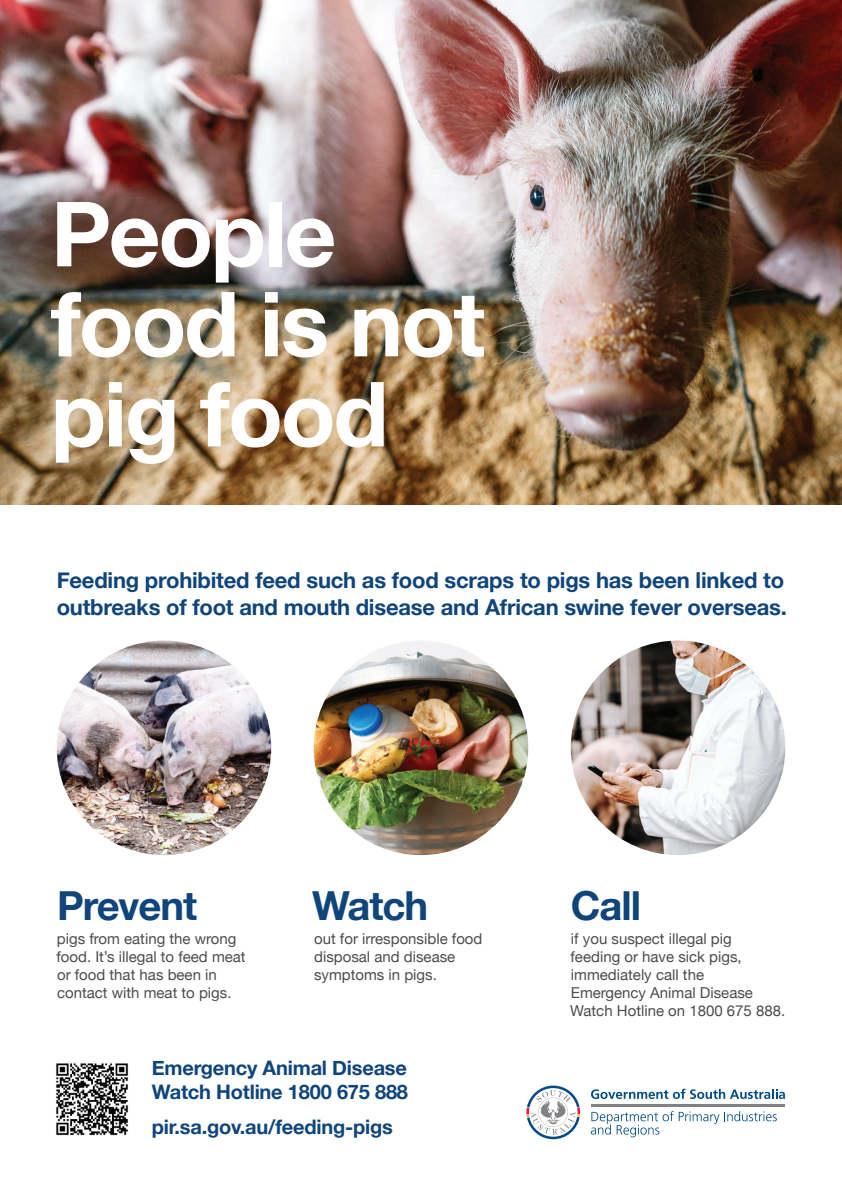
<style>
.page{position:relative;width:842px;height:1191px;background:#fff}
.page>*{position:absolute;margin:0;border:0;box-sizing:border-box;transform-origin:0 0}
.t1{font:700 90px "Helvetica Neue";letter-spacing:-.025em;color:#fff}
.t2{font:700 40px "Helvetica Neue";letter-spacing:-.025em;color:#0f457b}
.t3{font:700 22px/27px "Helvetica Neue";letter-spacing:-.01em;color:#0f457b}
.t4{font:700 20px "Helvetica Neue";letter-spacing:-.01em;color:#0f457b}
.t5{font:15px/18px "Helvetica Neue";color:#4b4c4d}
</style>
<div class="page">
<img style="left:0;top:0;width:842px;height:505px">
<svg style="left:526px;top:1085px;width:54px;height:54px"></svg>
<svg style="left:591px;top:1088px;width:194px;height:11px"></svg>
<hr style="left:591px;top:1104px;width:194px;height:2px;background:#808285">
<svg style="left:591px;top:1111px;width:186px;height:26px"></svg>
<img style="left:57px;top:640px;width:214px;height:215px;border-radius:107px">
<img style="left:314px;top:640px;width:214px;height:215px;border-radius:107px">
<img style="left:571px;top:640px;width:214px;height:215px;border-radius:107px">
<img style="left:56px;top:1063px;width:73px;height:73px">
<p class="t1" style="left:51px;top:164px;width:287px">People</p>
<p class="t1" style="left:51px;top:254px;width:436px">food is not</p>
<p class="t1" style="left:51px;top:344px;width:339px">pig food</p>
<p class="t3" style="left:57px;top:567px;width:732px">Feeding prohibited feed such as food scraps to pigs has been linked to outbreaks of foot and mouth disease and African swine fever overseas.</p>
<p class="t2" style="left:57px;top:874px;width:142px">Prevent</p>
<p class="t5" style="left:56px;top:930px;width:191px">pigs from eating the wrong food. It’s illegal to feed meat or food that has been in contact with meat to pigs.</p>
<p class="t2" style="left:312px;top:874px;width:117px">Watch</p>
<p class="t5" style="left:314px;top:930px;width:170px">out for irresponsible food disposal and disease symptoms in pigs.</p>
<p class="t4" style="left:152px;top:1052px;width:257px">Emergency Animal Disease</p>
<p class="t4" style="left:152px;top:1076px;width:258px">Watch Hotline 1800 675 888</p>
<p class="t4" style="left:152px;top:1111px;width:242px">pir.sa.gov.au/feeding-pigs</p>
<p class="t2" style="left:571px;top:874px;width:72px">Call</p>
<p class="t5" style="left:570px;top:930px;width:217px">if you suspect illegal pig<br>feeding or have sick pigs, immediately call the<br>Emergency Animal Disease<br>Watch Hotline on 1800 675 888.</p>
</div>
